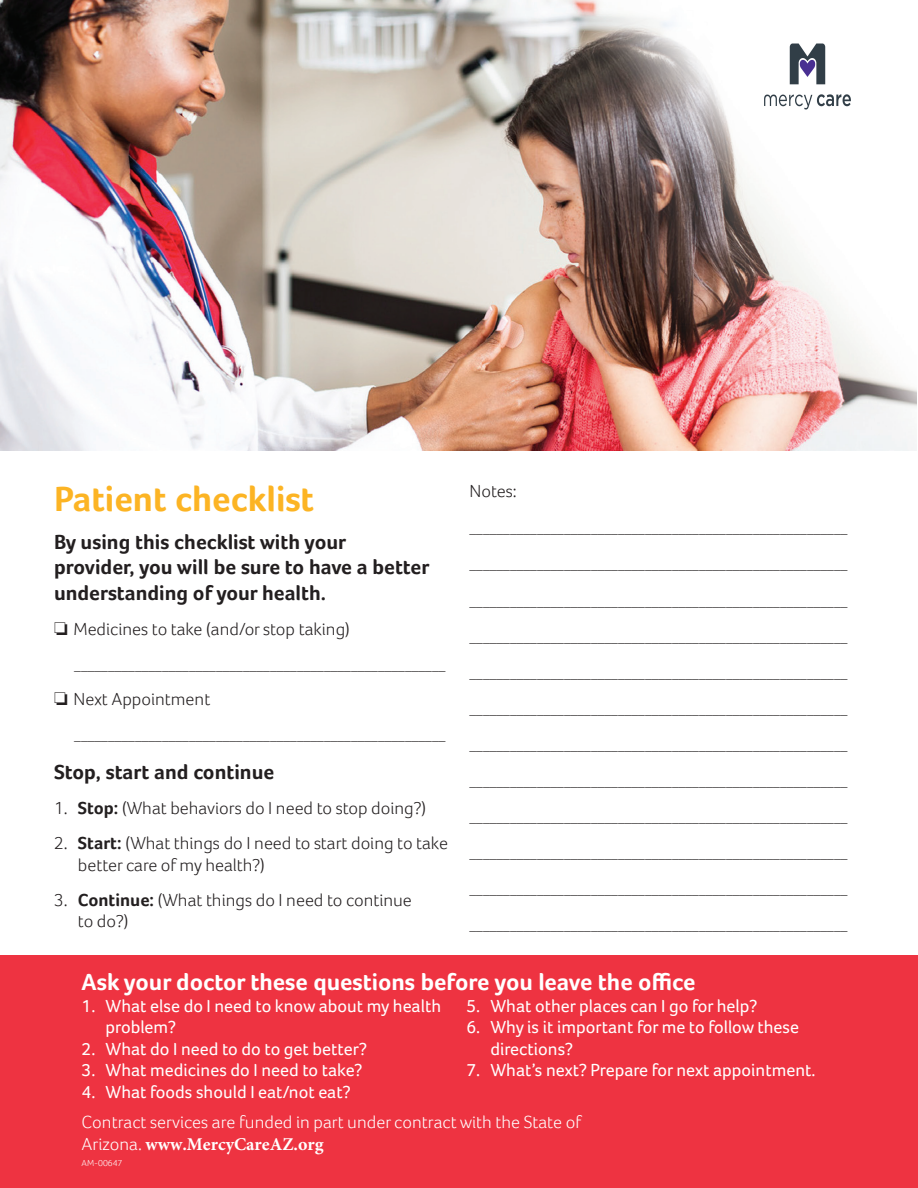
<style>
.page{position:relative;width:918px;height:1188px;background:#fff}
.page>*{position:absolute;margin:0;border:0;box-sizing:border-box;transform-origin:0 0}
.t1{font:700 36px "Foco";color:#fcb424}
.t2{font:700 24px "Foco";color:#fff}
.t3{font:700 21px/25.2px "Foco";color:#231f20}
.t4{font:18px/21.6px "Foco";color:#fff}
.t5{font:300 18px/21.6px "Foco";color:#231f20}
.t6{font:300 18px/21.8px "Foco";color:#fff}
.t7{font:300 13.5px "Helvetica";color:#231f20}
.t8{font:300 9px "Foco";color:#fff}
.s1{font-weight:700}
.s2{font-family:"Minion Pro";font-weight:700}
</style>
<div class="page">
<div style="left:0;top:956px;width:918px;height:232px;background:#ee3341"></div>
<img style="left:0;top:0;width:917px;height:450px">
<img style="left:751px;top:27px;width:112px;height:99px">
<h1 class="t1" style="left:54px;top:477px;width:262px">Patient checklist</h1>
<p class="t3" style="left:54px;top:529px;width:377px">By using this checklist with your provider, you will be sure to have a better understanding of your health.</p>
<p class="t5" style="left:54px;top:618px;width:298px">❏ Medicines to take (and/or stop taking)</p>
<p class="t7" style="left:74px;top:654px;width:373px">_______________________________________________________</p>
<p class="t5" style="left:54px;top:688px;width:158px">❏ Next Appointment</p>
<p class="t7" style="left:74px;top:724px;width:373px">_______________________________________________________</p>
<h2 class="t3" style="left:54px;top:759px;width:222px">Stop, start and continue</h2>
<p class="t5" style="left:54px;top:797px;width:374px">1. <span class="s1">Stop:</span> (What behaviors do I need to stop doing?)</p>
<p class="t5" style="left:78px;top:832px;width:371px;text-indent:-24px">2. <span class="s1">Start:</span> (What things do I need to start doing to take better care of my health?)</p>
<p class="t5" style="left:78px;top:889px;width:335px;text-indent:-24px">3. <span class="s1">Continue:</span> (What things do I need to continue to do?)</p>
<h3 class="t5" style="left:470px;top:481px;width:49px">Notes:</h3>
<p class="t7" style="left:470px;top:518px;width:379px">________________________________________________________</p>
<p class="t7" style="left:470px;top:554px;width:379px">________________________________________________________</p>
<p class="t7" style="left:470px;top:590px;width:379px">________________________________________________________</p>
<p class="t7" style="left:470px;top:626px;width:379px">________________________________________________________</p>
<p class="t7" style="left:470px;top:662px;width:379px">________________________________________________________</p>
<p class="t7" style="left:470px;top:698px;width:379px">________________________________________________________</p>
<p class="t7" style="left:470px;top:734px;width:379px">________________________________________________________</p>
<p class="t7" style="left:470px;top:770px;width:379px">________________________________________________________</p>
<p class="t7" style="left:470px;top:806px;width:379px">________________________________________________________</p>
<p class="t7" style="left:470px;top:842px;width:379px">________________________________________________________</p>
<p class="t7" style="left:470px;top:878px;width:379px">________________________________________________________</p>
<p class="t7" style="left:470px;top:914px;width:379px">________________________________________________________</p>
<h2 class="t2" style="left:82px;top:968px;width:615px">Ask your doctor these questions before you leave the office</h2>
<p class="t4" style="left:106px;top:995px;width:337px;text-indent:-24px">1. What else do I need to know about my health problem?</p>
<p class="t4" style="left:82px;top:1038px;width:287px">2. What do I need to do to get better?</p>
<p class="t4" style="left:82px;top:1059px;width:282px">3. What medicines do I need to take?</p>
<p class="t4" style="left:82px;top:1081px;width:271px">4. What foods should I eat/not eat?</p>
<p class="t4" style="left:466px;top:995px;width:293px">5. What other places can I go for help?</p>
<p class="t4" style="left:490px;top:1016px;width:310px;text-indent:-24px">6. Why is it important for me to follow these directions?</p>
<p class="t4" style="left:466px;top:1059px;width:351px">7. What’s next? Prepare for next appointment.</p>
<p class="t6" style="left:82px;top:1111px;width:501px">Contract services are funded in part under contract with the State of<br>Arizona. <span class="s2">www.MercyCareAZ</span><span class="s1">.</span><span class="s2">org</span></p>
<p class="t8" style="left:82px;top:1158px;width:42px">AM-00647</p>
</div>
